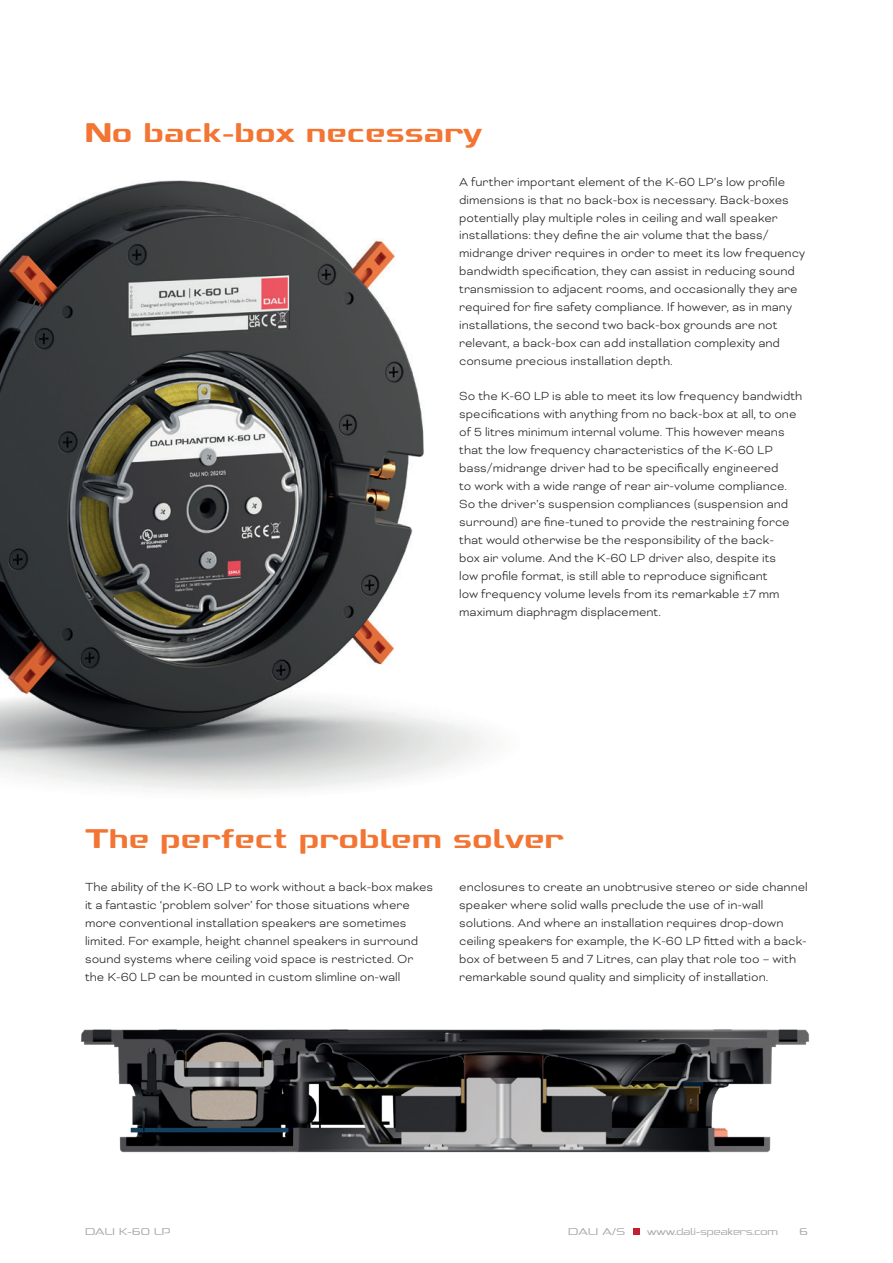
<style>
.page{position:relative;width:893px;height:1263px;background:#fff}
.page>*{position:absolute;margin:0;border:0;box-sizing:border-box;transform-origin:0 0}
.t1{font:700 33px "Dali Font 2";color:#f37533}
.t2{font:300 13.5px/18px "Bicyclette";color:#231f20}
.t3{font:300 12px "Dali Font 2";color:#a8a9ad}
</style>
<div class="page">
<img style="left:0;top:180px;width:489px;height:611px">
<img style="left:81px;top:1029px;width:729px;height:124px">
<svg style="left:633px;top:1228px;width:6px;height:6px"></svg>
<h1 class="t1" style="left:85px;top:116px;width:399px">No back-box necessary</h1>
<p class="t2" style="left:459px;top:172px;width:348px">A further important element of the K-60 LP’s low profile dimensions is that no back-box is necessary. Back-boxes potentially play multiple roles in ceiling and wall speaker installations: they define the air volume that the bass/ midrange driver requires in order to meet its low frequency bandwidth specification, they can assist in reducing sound transmission to adjacent rooms, and occasionally they are required for fire safety compliance. If however, as in many installations, the second two back-box grounds are not relevant, a back-box can add installation complexity and consume precious installation depth.</p>
<p class="t2" style="left:459px;top:387px;width:345px">So the K-60 LP is able to meet its low frequency bandwidth specifications with anything from no back-box at all, to one of 5 litres minimum internal volume. This however means that the low frequency characteristics of the K-60 LP bass/midrange driver had to be specifically engineered<br>to work with a wide range of rear air-volume compliance.<br>So the driver’s suspension compliances (suspension and surround) are fine-tuned to provide the restraining force that would otherwise be the responsibility of the back-<br>box air volume. And the K-60 LP driver also, despite its<br>low profile format, is still able to reproduce significant<br>low frequency volume levels from its remarkable ±7 mm maximum diaphragm displacement.</p>
<h1 class="t1" style="left:85px;top:821px;width:480px">The perfect problem solver</h1>
<p class="t2" style="left:85px;top:878px;width:350px">The ability of the K-60 LP to work without a back-box makes it a fantastic ‘problem solver’ for those situations where more conventional installation speakers are sometimes limited. For example, height channel speakers in surround sound systems where ceiling void space is restricted. Or the K-60 LP can be mounted in custom slimline on-wall</p>
<p class="t2" style="left:459px;top:878px;width:350px">enclosures to create an unobtrusive stereo or side channel speaker where solid walls preclude the use of in-wall solutions. And where an installation requires drop-down ceiling speakers for example, the K-60 LP fitted with a back&shy;box of between 5 and 7 Litres, can play that role too – with remarkable sound quality and simplicity of installation.</p>
<p class="t3" style="left:85px;top:1225px;width:87px">DALI K-60 LP</p>
<p class="t3" style="left:568px;top:1225px;width:58px">DALI A/S</p>
<p class="t3" style="left:647px;top:1225px;width:132px">www.dali-speakers.com</p>
<p class="t3" style="left:799px;top:1225px;width:10px">6</p>
</div>
